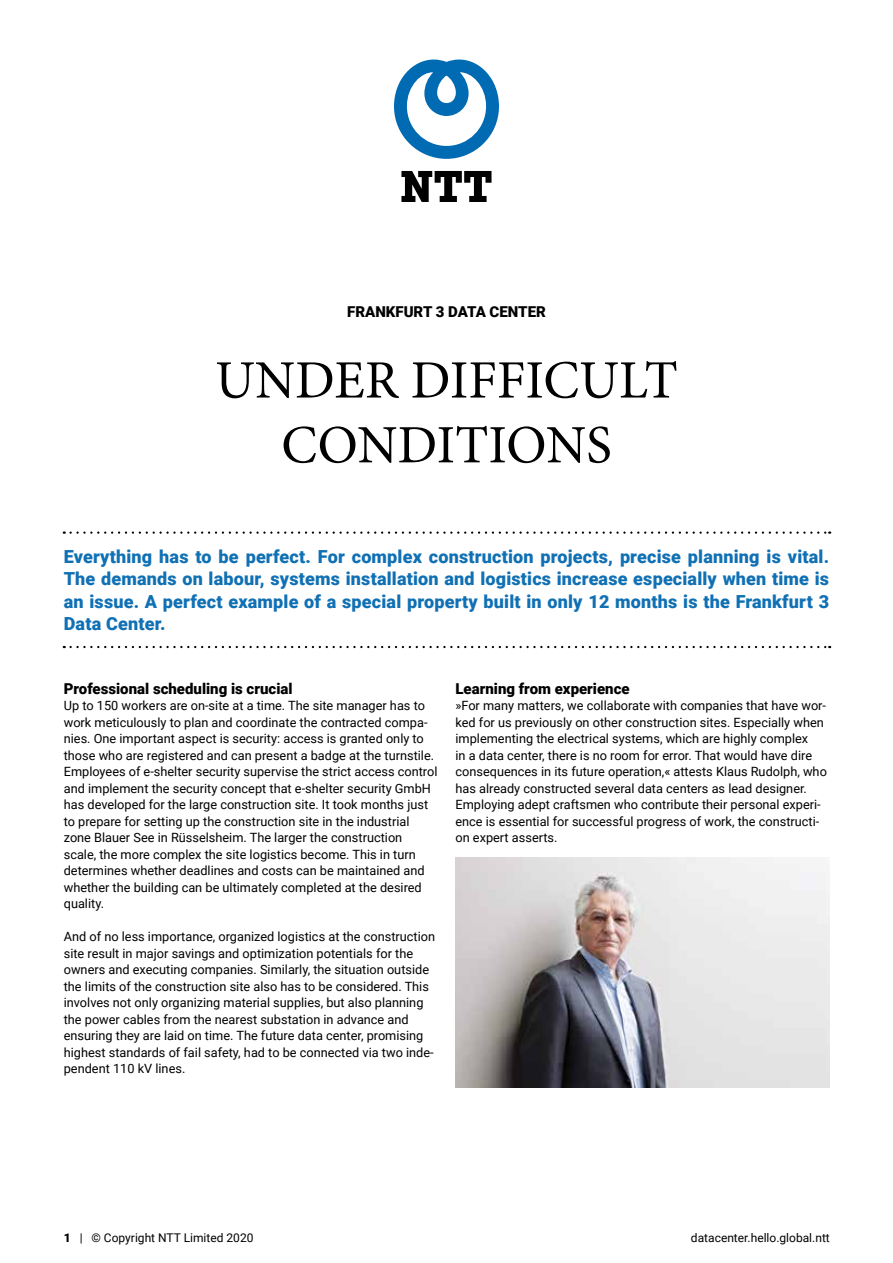
<style>
.page{position:relative;width:893px;height:1263px;background:#fff}
.page>*{position:absolute;margin:0;border:0;box-sizing:border-box;transform-origin:0 0}
.t1{font:54px/64.8px "Minion Pro";color:#000;text-align:center}
.t2{font:900 18px/22.5px "Roboto";letter-spacing:.01em;color:#1070b4;text-align:justify}
.t3{font:900 15px "Roboto";color:#000}
.t4{font:12.75px/16.5px "Roboto";color:#000}
.t5{font:12px "Roboto";color:#000}
.s1{font-weight:900}
</style>
<div class="page">
<svg style="left:71px;top:531px;width:759px;height:3px"></svg>
<svg style="left:71px;top:646px;width:759px;height:2px"></svg>
<img style="left:455px;top:857px;width:374px;height:230px">
<svg style="left:401px;top:171px;width:90px;height:31px"></svg>
<svg style="left:394px;top:60px;width:105px;height:99px"></svg>
<p class="t3" style="left:347px;top:302px;width:200px">FRANKFURT 3 DATA CENTER</p>
<h1 class="t1" style="left:215px;top:348px;width:464px">UNDER DIFFICULT<br>CONDITIONS</h1>
<p class="t2" style="left:64px;top:544px;width:767px">Everything has to be perfect. For complex construction projects, precise planning is vital.<br>The demands on labour, systems installation and logistics increase especially when time is an issue. A perfect example of a special property built in only 12 months is the Frankfurt 3<br>Data Center.</p>
<p class="t3" style="left:64px;top:678px;width:230px">Professional scheduling is crucial</p>
<p class="t4" style="left:64px;top:697px;width:375px">Up to 150 workers are on-site at a time. The site manager has to work meticulously to plan and coordinate the contracted compa&shy;nies. One important aspect is security: access is granted only to those who are registered and can present a badge at the turnstile.<br>Employees of e-shelter security supervise the strict access control and implement the security concept that e-shelter security GmbH has developed for the large construction site. It took months just to prepare for setting up the construction site in the industrial zone Blauer See in Rüsselsheim. The larger the construction scale, the more complex the site logistics become. This in turn determines whether deadlines and costs can be maintained and whether the building can be ultimately completed at the desired quality.</p>
<p class="t4" style="left:64px;top:928px;width:373px">And of no less importance, organized logistics at the construction site result in major savings and optimization potentials for the owners and executing companies. Similarly, the situation outside the limits of the construction site also has to be considered. This involves not only organizing material supplies, but also planning the power cables from the nearest substation in advance and ensuring they are laid on time. The future data center, promising highest standards of fail safety, had to be connected via two inde&shy;pendent 110 kV lines.</p>
<p class="t3" style="left:455px;top:678px;width:176px">Learning from experience</p>
<p class="t4" style="left:455px;top:697px;width:373px">»For many matters, we collaborate with companies that have wor&shy;ked for us previously on other construction sites. Especially when implementing the electrical systems, which are highly complex<br>in a data center, there is no room for error. That would have dire consequences in its future operation,« attests Klaus Rudolph, who has already constructed several data centers as lead designer.<br>Employing adept craftsmen who contribute their personal experi&shy;ence is essential for successful progress of work, the constructi&shy;on expert asserts.</p>
<p class="t5" style="left:64px;top:1229px;width:191px"><span class="s1">1</span> | © Copyright NTT Limited 2020</p>
<p class="t5" style="left:691px;top:1229px;width:140px">datacenter.hello.global.ntt</p>
</div>
